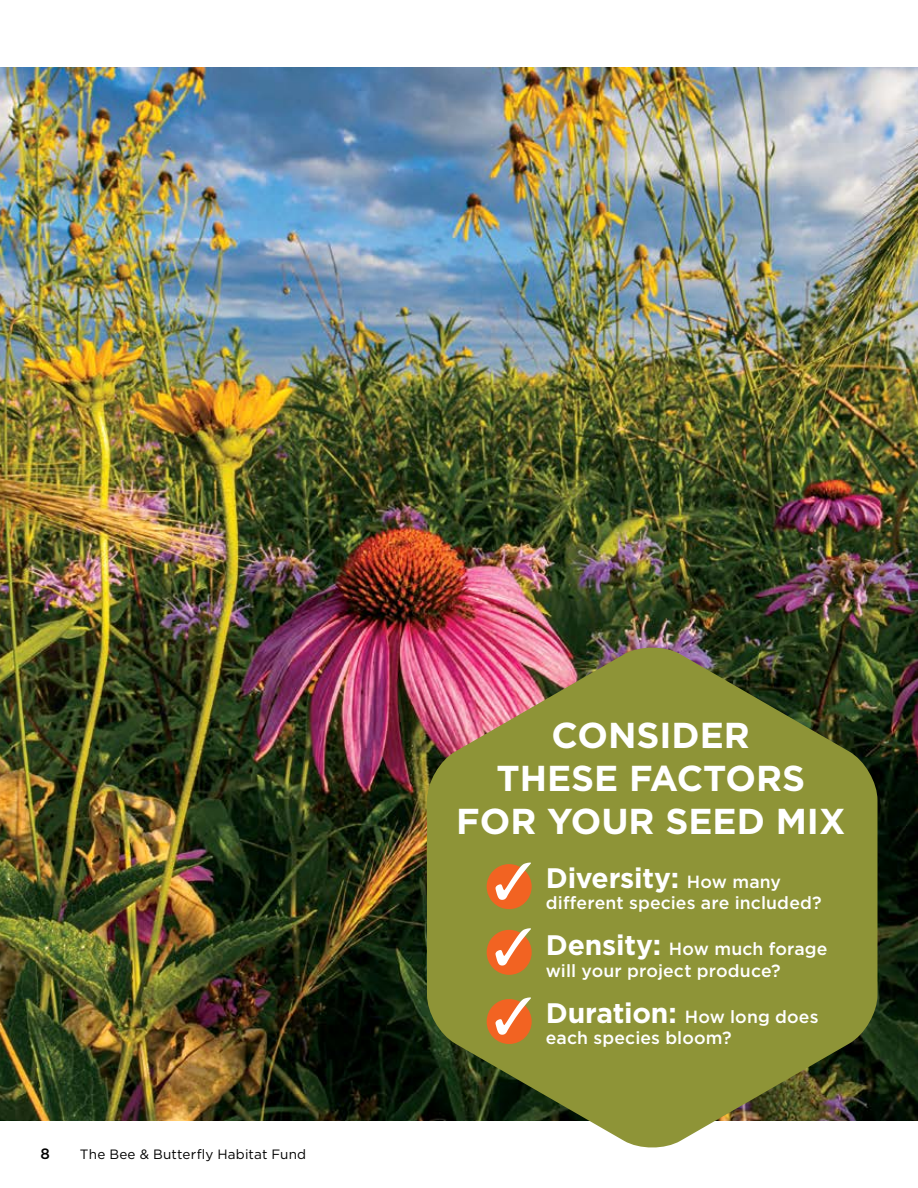
<style>
.page{position:relative;width:918px;height:1188px;background:#fff}
.page>*{position:absolute;margin:0;border:0;box-sizing:border-box;transform-origin:0 0}
.t1{font:700 36px/43.2px "Gotham";color:#fff;text-align:center}
.t2{font:700 28.2px "Gotham";letter-spacing:-.01em;color:#fff}
.t3{font:500 17.7px/21.1px "Gotham";letter-spacing:.01em;color:#fff}
.t4{font:500 15px "Gotham";color:#000}
.t5{font:13.5px "Gotham";letter-spacing:.015em;color:#000}
.s1{font-weight:500;font-size:17.7px}
.s2{font-weight:700;font-size:28.2px}
</style>
<div class="page">
<img style="left:0;top:68px;width:918px;height:1052px">
<svg style="left:427px;top:645px;width:450px;height:503px;background:#898940"></svg>
<div style="left:487px;top:864px;width:45px;height:45px;background:#f26322;border-radius:50%"></div>
<svg style="left:495px;top:862px;width:36px;height:38px"></svg>
<div style="left:487px;top:930px;width:45px;height:45px;background:#f26322;border-radius:50%"></div>
<svg style="left:495px;top:928px;width:36px;height:38px"></svg>
<div style="left:487px;top:999px;width:45px;height:45px;background:#f26322;border-radius:50%"></div>
<svg style="left:495px;top:997px;width:36px;height:38px"></svg>
<p class="t4" style="left:40px;top:1144px;width:11px">8</p>
<p class="t5" style="left:80px;top:1146px;width:228px">The Bee &amp; Butterfly Habitat Fund</p>
<h1 class="t1" style="left:456px;top:713px;width:391px">CONSIDER<br>THESE FACTORS<br>FOR YOUR SEED MIX</h1>
<h2 class="t2" style="left:546px;top:859px;width:237px">Diversity: <span class="s1">How many</span></h2>
<p class="t3" style="left:546px;top:892px;width:277px">different species are included?</p>
<p class="t3" style="left:546px;top:938px;width:283px"><span class="s2">Density:</span> How much forage will your project produce?</p>
<p class="t3" style="left:546px;top:1006px;width:274px"><span class="s2">Duration:</span> How long does each species bloom?</p>
</div>
